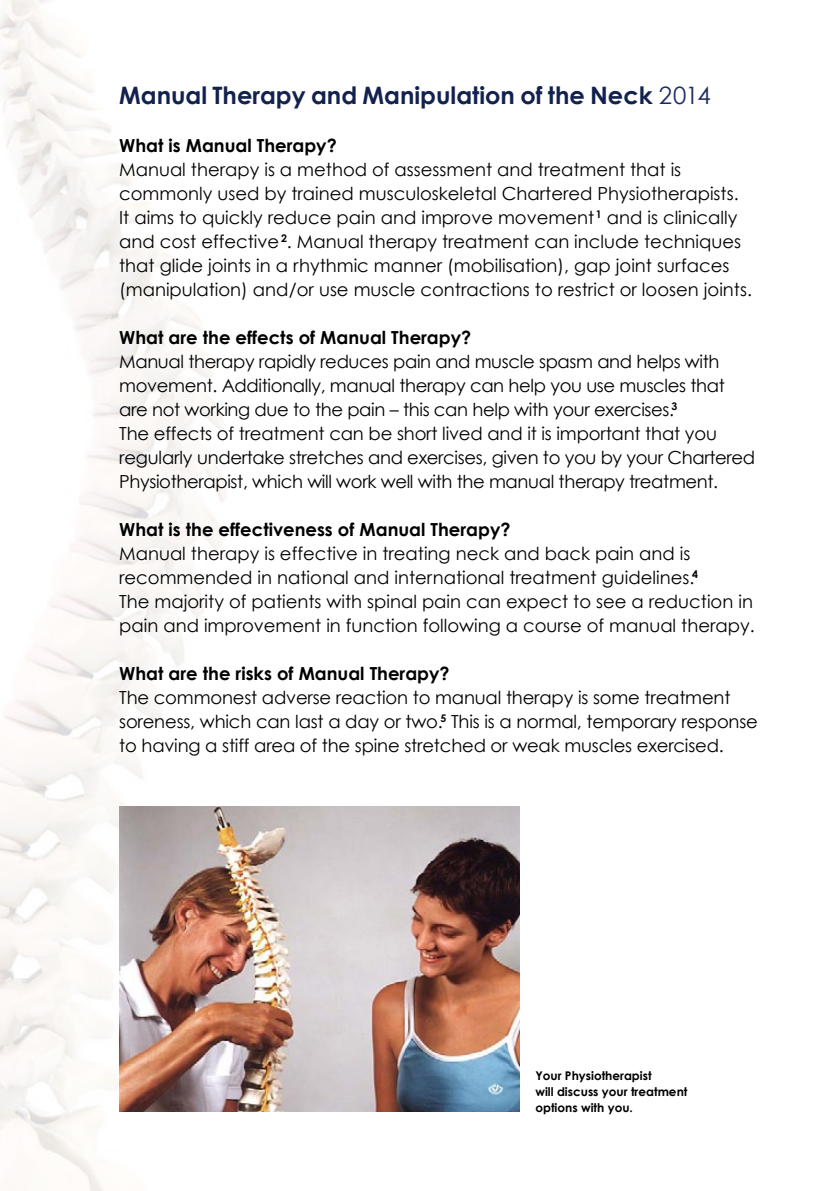
<style>
.page{position:relative;width:840px;height:1191px;background:#fff}
.page>*{position:absolute;margin:0;border:0;box-sizing:border-box;transform-origin:0 0}
.t1{font:700 24px "Century Gothic";color:#12214e}
.cent_goth_body_1{font:18px/24px "Century Gothic";color:#000}
.cent_goth_body_1-2{font:18px/24px "Century Gothic";letter-spacing:-.02em;color:#000}
.cent_goth_subhead{font:700 18px "Century Gothic";color:#000}
.cent_goth_subhead-2{font:700 12px/16px "Century Gothic";color:#000}
.s1{font-weight:400;color:#1a2b5f}
</style>
<div class="page">
<hr style="left:839px;top:0;width:1px;height:1191px;background:#d9d8e2">
<img style="left:0;top:0;width:327px;height:1191px">
<img style="left:119px;top:806px;width:400px;height:305px">
<p class="t1" style="left:119px;top:80px;width:592px">Manual Therapy and Manipulation of the Neck <span class="s1">2014</span></p>
<p class="cent_goth_subhead" style="left:119px;top:134px;width:219px">What is Manual Therapy?</p>
<p class="cent_goth_body_1" style="left:119px;top:157px;width:634px">Manual therapy is a method of assessment and treatment that is commonly used by trained musculoskeletal Chartered Physiotherapists.<br>It aims to quickly reduce pain and improve movement <sup>1</sup> and is clinically and cost effective <sup>2</sup>. Manual therapy treatment can include techniques that glide joints in a rhythmic manner (mobilisation), gap joint surfaces (manipulation) and/or use muscle contractions to restrict or loosen joints.</p>
<p class="cent_goth_subhead" style="left:119px;top:326px;width:353px">What are the effects of Manual Therapy?</p>
<p class="cent_goth_body_1-2" style="left:119px;top:349px;width:637px">Manual therapy rapidly reduces pain and muscle spasm and helps with movement. Additionally, manual therapy can help you use muscles that are not working due to the pain – this can help with your exercises.<sup>3<br></sup>The effects of treatment can be short lived and it is important that you regularly undertake stretches and exercises, given to you by your Chartered Physiotherapist, which will work well with the manual therapy treatment.</p>
<p class="cent_goth_subhead" style="left:119px;top:518px;width:392px">What is the effectiveness of Manual Therapy?</p>
<p class="cent_goth_body_1" style="left:119px;top:541px;width:636px">Manual therapy is effective in treating neck and back pain and is recommended in national and international treatment guidelines.<sup>4<br></sup>The majority of patients with spinal pain can expect to see a reduction in pain and improvement in function following a course of manual therapy.</p>
<p class="cent_goth_subhead" style="left:119px;top:662px;width:332px">What are the risks of Manual Therapy?</p>
<p class="cent_goth_body_1" style="left:119px;top:685px;width:640px">The commonest adverse reaction to manual therapy is some treatment soreness, which can last a day or two.<sup>5</sup> This is a normal, temporary response to having a stiff area of the spine stretched or weak muscles exercised.</p>
<p class="cent_goth_subhead-2" style="left:535px;top:1067px;width:153px">Your Physiotherapist<br>will discuss your treatment options with you.</p>
</div>
